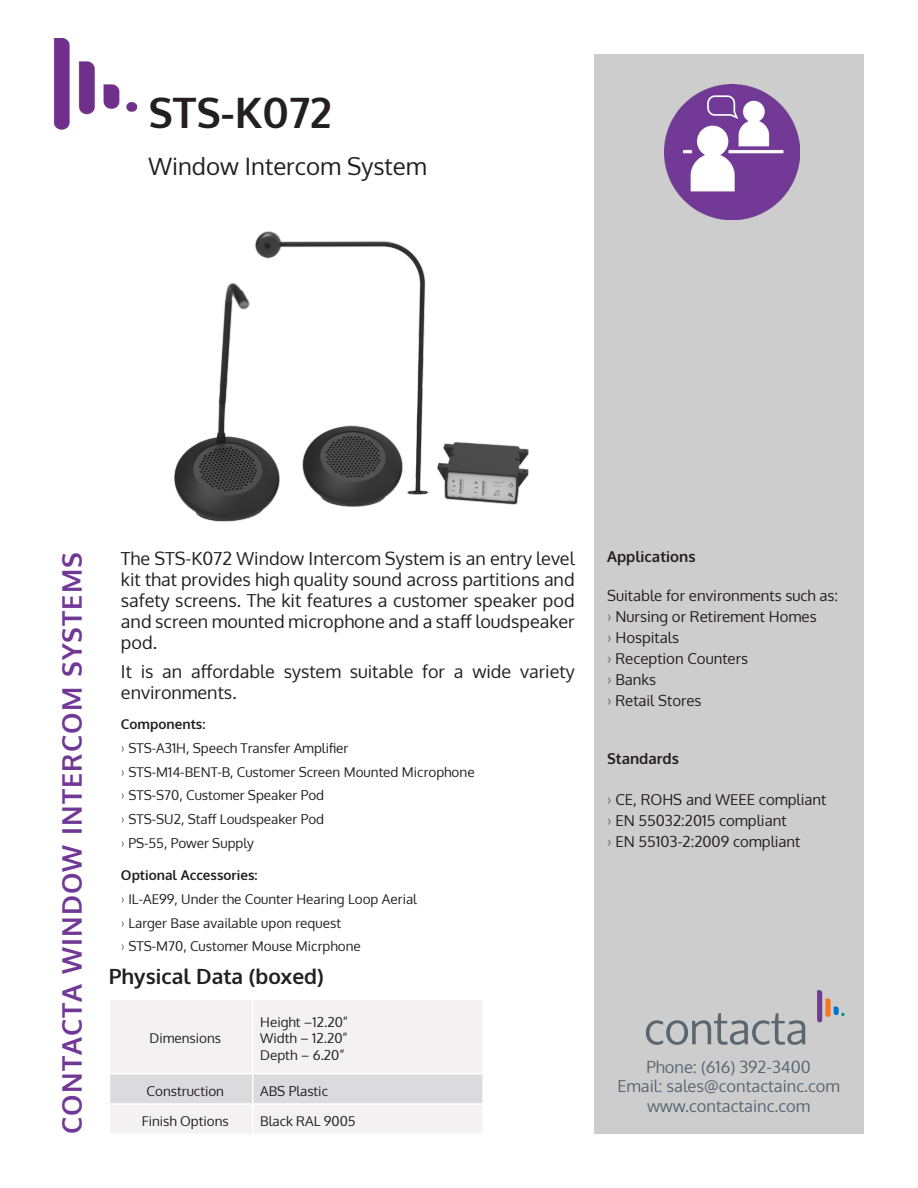
<style>
.page{position:relative;width:918px;height:1188px;background:#fff}
.page>*{position:absolute;margin:0;border:0;box-sizing:border-box;transform-origin:0 0}
.t1{font:700 42px "Oxygen";color:#231f20}
.t2{font:700 27px "Oxygen";letter-spacing:.045em;color:#713896}
.t3{font:24px "Oxygen";color:#231f20}
.t4{font:700 21px "Oxygen";color:#231f20}
.Paragraph_Style_1{font:18px/21px "Oxygen";color:#231f20;text-align:justify}
.t5{font:16.5px "Oxygen";color:#5a6670}
.t6{font:15px/21px "Oxygen";color:#231f20}
.t7{font:700 15px "Oxygen";color:#231f20}
.t8{font:13.5px "Oxygen";color:#231f20}
.Paragraph_Style_1-2{font:700 13.5px "Oxygen";color:#231f20}
.s1{color:#5a6670}
</style>
<div class="page">
<div style="left:594px;top:55px;width:269px;height:1079px;background:#cdcdcd"></div>
<img style="left:53px;top:38px;width:83px;height:92px">
<svg style="left:646px;top:1013px;width:159px;height:32px"></svg>
<svg style="left:817px;top:990px;width:28px;height:32px"></svg>
<img style="left:174px;top:231px;width:355px;height:291px">
<div style="left:110px;top:1000px;width:372px;height:73px;background:#f3f1f2"></div>
<hr style="left:252px;top:1000px;width:1px;height:73px;background:#fff">
<svg style="left:110px;top:1074px;width:373px;height:59px"></svg>
<hr style="left:482px;top:1105px;width:2px;height:28px;background:#fff">
<img style="left:664px;top:85px;width:136px;height:135px">
<p class="t1" style="left:148px;top:86px;width:185px">STS-K072</p>
<p class="t3" style="left:148px;top:150px;width:279px">Window Intercom System</p>
<p class="t2" style="left:55px;top:1134px;width:584px;rotate:-90deg">CONTACTA WINDOW INTERCOM SYSTEMS</p>
<p class="Paragraph_Style_1" style="left:121px;top:548px;width:455px">The STS-K072 Window Intercom System is an entry level kit that provides high quality sound across partitions and safety screens. The kit features a customer speaker pod and screen mounted microphone and a staff loudspeaker pod.</p>
<p class="Paragraph_Style_1" style="left:121px;top:662px;width:455px">It is an affordable system suitable for a wide variety environments.</p>
<p class="Paragraph_Style_1-2" style="left:121px;top:716px;width:86px">Components:</p>
<p class="t8" style="left:121px;top:739px;width:229px"><span class="s1">›</span> STS-A31H, Speech Transfer Amplifier</p>
<p class="t8" style="left:121px;top:763px;width:355px"><span class="s1">›</span> STS-M14-BENT-B, Customer Screen Mounted Microphone</p>
<p class="t8" style="left:121px;top:786px;width:205px"><span class="s1">›</span> STS-S70, Customer Speaker Pod</p>
<p class="t8" style="left:121px;top:810px;width:205px"><span class="s1">›</span> STS-SU2, Staff Loudspeaker Pod</p>
<p class="t8" style="left:121px;top:834px;width:135px"><span class="s1">›</span> PS-55, Power Supply</p>
<p class="Paragraph_Style_1-2" style="left:121px;top:867px;width:138px">Optional Accessories:</p>
<p class="t8" style="left:121px;top:890px;width:298px"><span class="s1">›</span> IL-AE99, Under the Counter Hearing Loop Aerial</p>
<p class="t8" style="left:121px;top:913px;width:222px"><span class="s1">›</span> Larger Base available upon request</p>
<p class="t8" style="left:121px;top:937px;width:241px"><span class="s1">›</span> STS-M70, Customer Mouse Micrphone</p>
<p class="t4" style="left:109px;top:963px;width:217px">Physical Data (boxed)</p>
<p class="t8" style="left:150px;top:1029px;width:73px">Dimensions</p>
<p class="t8" style="left:260px;top:1013px;width:89px">Height –12.20”</p>
<p class="t8" style="left:260px;top:1029px;width:89px">Width – 12.20”</p>
<p class="t8" style="left:260px;top:1046px;width:86px">Depth – 6.20”</p>
<p class="t8" style="left:147px;top:1082px;width:79px">Construction</p>
<p class="t8" style="left:260px;top:1082px;width:69px">ABS Plastic</p>
<p class="t8" style="left:142px;top:1112px;width:89px">Finish Options</p>
<p class="t8" style="left:260px;top:1112px;width:97px">Black RAL 9005</p>
<p class="t7" style="left:607px;top:547px;width:90px">Applications</p>
<p class="t6" style="left:607px;top:585px;width:232px">Suitable for environments such as:</p>
<p class="t6" style="left:607px;top:606px;width:211px"><span class="s1">›</span> Nursing or Retirement Homes</p>
<p class="t6" style="left:607px;top:627px;width:73px"><span class="s1">›</span> Hospitals</p>
<p class="t6" style="left:607px;top:648px;width:142px"><span class="s1">›</span> Reception Counters</p>
<p class="t6" style="left:607px;top:669px;width:50px"><span class="s1">›</span> Banks</p>
<p class="t6" style="left:607px;top:690px;width:96px"><span class="s1">›</span> Retail Stores</p>
<p class="t7" style="left:607px;top:750px;width:73px">Standards</p>
<p class="t6" style="left:607px;top:789px;width:221px"><span class="s1">›</span> CE, ROHS and WEEE compliant <span class="s1">›</span> EN 55032:2015 compliant</p>
<p class="t6" style="left:607px;top:831px;width:195px"><span class="s1">›</span> EN 55103-2:2009 compliant</p>
<p class="t5" style="left:647px;top:1055px;width:166px">Phone: (616) 392-3400</p>
<p class="t5" style="left:617px;top:1075px;width:224px">Email: sales@contactainc.com</p>
<p class="t5" style="left:647px;top:1094px;width:165px">www.contactainc.com</p>
</div>
